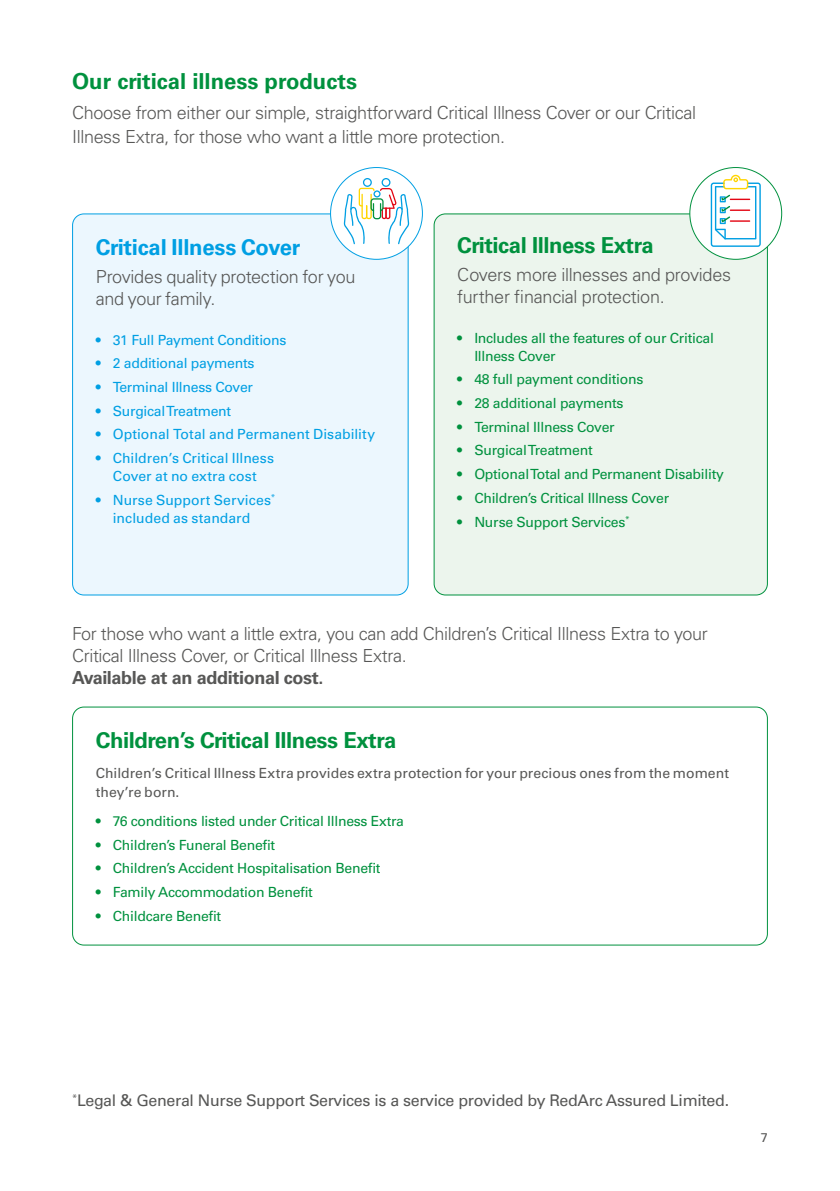
<style>
.page{position:relative;width:840px;height:1191px;background:#fff}
.page>*{position:absolute;margin:0;border:0;box-sizing:border-box;transform-origin:0 0}
.t1{font:700 22px "Univers LT Std";letter-spacing:-.02em;color:#00913e}
.t2{font:700 22px "Univers LT Std";color:#00913e}
.t3{font:700 22px "Univers LT Std";letter-spacing:-.01em;color:#009fe3}
.t4{font:300 18px/22px "Univers LT Std";letter-spacing:-.02em;color:#575756}
.t5{font:700 18px "Univers LT Std";letter-spacing:-.02em;color:#575756}
.t6{font:16px "Univers LT Std";letter-spacing:-.02em;color:#575756}
.t7{font:14px/18px "Univers LT Std";letter-spacing:-.02em;color:#00913e}
.t8{font:14px/18px "Univers LT Std";letter-spacing:-.005em;color:#009fe3;text-align:center}
.t9{font:14px/19.2px "Univers LT Std";color:#575756}
.t10{font:12.6px "Univers LT Std";color:#575756}
</style>
<div class="page">
<div style="left:73px;top:214px;width:335px;height:381px;background:#ecf7fe;border-radius:11px"></div>
<div style="left:434px;top:214px;width:333px;height:381px;background:#ecf5ed;border-radius:11px"></div>
<div style="left:433px;top:213px;width:334px;height:382px;border:1px solid #00913e;border-radius:11px"></div>
<div style="left:72px;top:706px;width:695px;height:239px;border:1px solid #00913e;border-radius:11px"></div>
<div style="left:330px;top:167px;width:92px;height:92px;background:#fff;border-radius:50%"></div>
<svg style="left:343px;top:178px;width:66px;height:66px"></svg>
<div style="left:689px;top:167px;width:92px;height:92px;background:#fff;border-radius:50%"></div>
<svg style="left:710px;top:175px;width:50px;height:72px"></svg>
<h1 class="t2" style="left:72px;top:69px;width:286px">Our critical illness products</h1>
<p class="t4" style="left:72px;top:100px;width:625px;line-height:24px">Choose from either our simple, straightforward Critical Illness Cover or our Critical<br>Illness Extra, for those who want a little more protection.</p>
<h1 class="t3" style="left:96px;top:234px;width:206px">Critical Illness Cover</h1>
<p class="t4" style="left:96px;top:265px;width:261px">Provides quality protection for you and your family.</p>
<p class="t8" style="left:96px;top:331px;width:192px">• 31 Full Payment Conditions</p>
<p class="t8" style="left:96px;top:354px;width:160px">• 2 additional payments</p>
<p class="t8" style="left:96px;top:378px;width:159px">• Terminal Illness Cover</p>
<p class="t8" style="left:96px;top:402px;width:137px">• Surgical Treatment</p>
<p class="t8" style="left:96px;top:425px;width:281px">• Optional Total and Permanent Disability</p>
<p class="t8" style="left:96px;top:449px;width:180px">• Children’s Critical Illness<br>Cover at no extra cost</p>
<p class="t8" style="left:96px;top:491px;width:181px">• Nurse Support Services<sup>* </sup>included as standard</p>
<h1 class="t1" style="left:457px;top:232px;width:198px">Critical Illness Extra</h1>
<p class="t4" style="left:457px;top:263px;width:275px">Covers more illnesses and provides further financial protection.</p>
<p class="t7" style="left:474px;top:329px;width:241px;text-indent:-17px">• Includes all the features of our Critical<br>Illness Cover</p>
<p class="t7" style="left:457px;top:370px;width:187px">• 48 full payment conditions</p>
<p class="t7" style="left:457px;top:394px;width:167px">• 28 additional payments</p>
<p class="t7" style="left:457px;top:418px;width:159px">• Terminal Illness Cover</p>
<p class="t7" style="left:457px;top:441px;width:137px">• Surgical Treatment</p>
<p class="t7" style="left:457px;top:465px;width:268px">• Optional Total and Permanent Disability</p>
<p class="t7" style="left:457px;top:489px;width:213px">• Children’s Critical Illness Cover</p>
<p class="t7" style="left:457px;top:512px;width:174px">• Nurse Support Services<sup>*</sup></p>
<p class="t4" style="left:72px;top:623px;width:637px">For those who want a little extra, you can add Children’s Critical Illness Extra to your<br>Critical Illness Cover, or Critical Illness Extra.</p>
<p class="t5" style="left:72px;top:667px;width:253px">Available at an additional cost.</p>
<h1 class="t1" style="left:96px;top:727px;width:302px">Children’s Critical Illness Extra</h1>
<p class="t9" style="left:96px;top:763px;width:634px">Children’s Critical Illness Extra provides extra protection for your precious ones from the moment they’re born.</p>
<p class="t7" style="left:96px;top:812px;width:309px">• 76 conditions listed under Critical Illness Extra</p>
<p class="t7" style="left:96px;top:836px;width:181px">• Children’s Funeral Benefit</p>
<p class="t7" style="left:96px;top:859px;width:286px">• Children’s Accident Hospitalisation Benefit</p>
<p class="t7" style="left:96px;top:883px;width:218px">• Family Accommodation Benefit</p>
<p class="t7" style="left:96px;top:907px;width:127px">• Childcare Benefit</p>
<p class="t6" style="left:72px;top:1090px;width:658px"><sup>*</sup>Legal &amp; General Nurse Support Services is a service provided by RedArc Assured Limited.</p>
<p class="t10" style="left:760px;top:1129px;width:9px">7</p>
</div>
